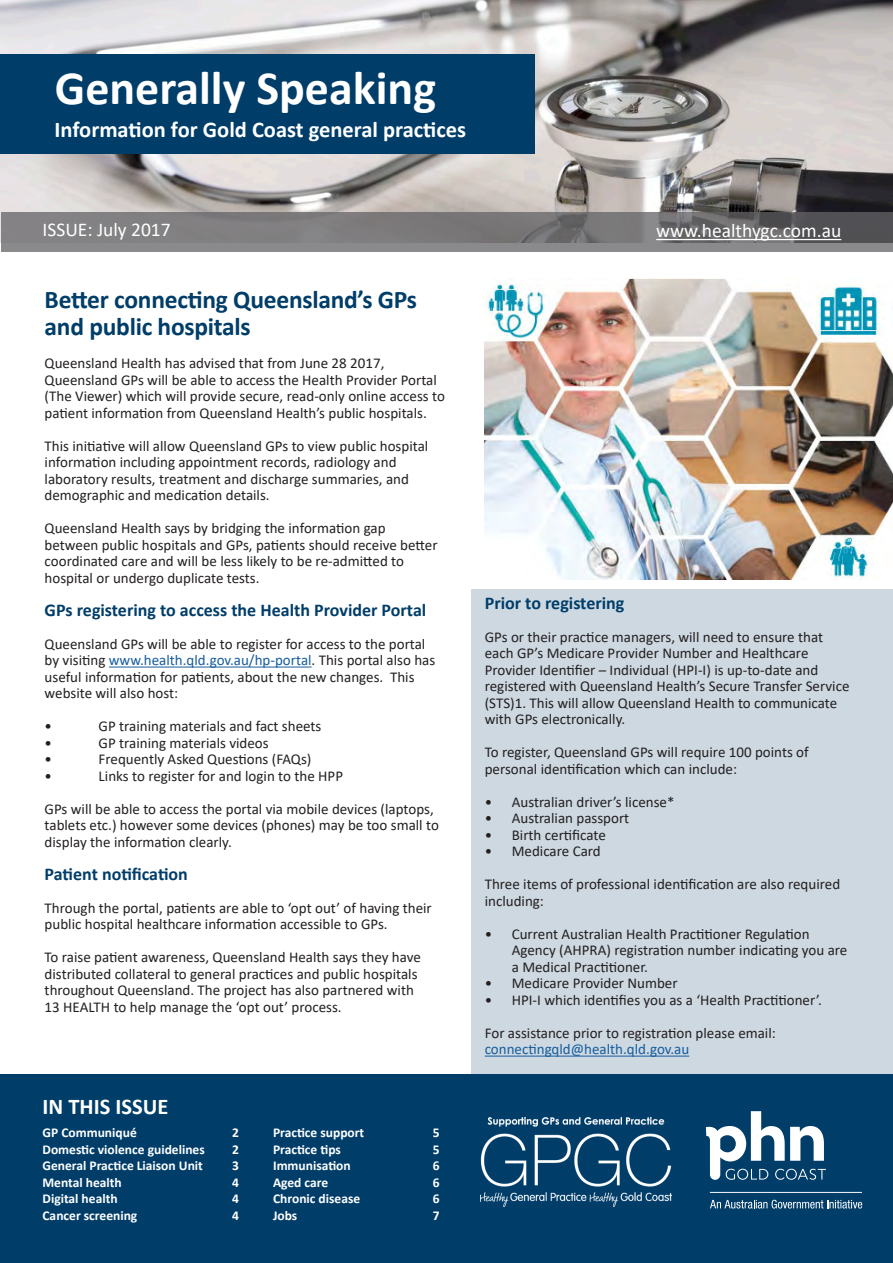
<style>
.page{position:relative;width:893px;height:1263px;background:#fff}
.page>*{position:absolute;margin:0;border:0;box-sizing:border-box;transform-origin:0 0}
.t1{font:700 48px "Calibri";color:#fff}
.Job_Title{font:700 25.5px/27px "Calibri";letter-spacing:-.01em;color:#003d69}
.Sub-Title{font:700 22.5px "Calibri";color:#fff}
.Date___Web{font:19.5px "Calibri";color:#fff}
.Job_Title-2{font:700 18px "Calibri";color:#003d69}
.Job_Title-3{font:15px/16.5px "Calibri";color:#231f20}
.Job_Title-4{font:15px "Calibri";color:#175d9e}
.In_this_issue_font{font:700 13.5px "Calibri";color:#fff}
.s1{color:#175d9e}
</style>
<div class="page">
<div style="left:471px;top:589px;width:422px;height:674px;background:#cdd8e1"></div>
<div style="left:0;top:1075px;width:893px;height:188px;background:#003d69"></div>
<img style="left:1px;top:0;width:892px;height:242px">
<div style="left:0;top:54px;width:534px;height:100px;background:#003d69"></div>
<svg style="left:1px;top:212px;width:891px;height:40px;background:#7a797a"></svg>
<hr style="left:656px;top:239px;width:185px;height:1px;background:#fff">
<img style="left:480px;top:1117px;width:191px;height:89px">
<svg style="left:706px;top:1111px;width:120px;height:69px"></svg>
<svg style="left:710px;top:1200px;width:152px;height:8px"></svg>
<hr style="left:710px;top:1192px;width:152px;height:1px;background:#fff">
<hr style="left:109px;top:666px;width:203px;height:1px;background:#175d9e">
<img style="left:485px;top:279px;width:408px;height:300px">
<hr style="left:485px;top:1055px;width:204px;height:1px;background:#175d9e">
<p class="t1" style="left:55px;top:54px;width:383px">Generally Speaking</p>
<p class="Sub-Title" style="left:55px;top:113px;width:413px">Information for Gold Coast general practices</p>
<p class="Date___Web" style="left:43px;top:216px;width:130px">ISSUE: July 2017</p>
<p class="Date___Web" style="left:656px;top:217px;width:187px">www.healthygc.com.au</p>
<p class="Job_Title" style="left:45px;top:286px;width:374px">Better connecting Queensland’s GPs and public hospitals</p>
<p class="Job_Title-3" style="left:45px;top:355px;width:402px">Queensland Health has advised that from June 28 2017, Queensland GPs will be able to access the Health Provider Portal (The Viewer) which will provide secure, read-only online access to patient information from Queensland Health’s public hospitals.</p>
<p class="Job_Title-3" style="left:45px;top:437px;width:385px">This initiative will allow Queensland GPs to view public hospital information including appointment records, radiology and laboratory results, treatment and discharge summaries, and demographic and medication details.</p>
<p class="Job_Title-3" style="left:45px;top:520px;width:394px">Queensland Health says by bridging the information gap between public hospitals and GPs, patients should receive better coordinated care and will be less likely to be re-admitted to hospital or undergo duplicate tests.</p>
<p class="Job_Title-2" style="left:45px;top:597px;width:383px">GPs registering to access the Health Provider Portal</p>
<p class="Job_Title-3" style="left:45px;top:635px;width:392px">Queensland GPs will be able to register for access to the portal by visiting <span class="s1">www.health.qld.gov.au/hp-portal</span>. This portal also has useful information for patients, about the new changes. This website will also host:</p>
<p class="Job_Title-3" style="left:45px;top:718px;width:9px">•</p>
<p class="Job_Title-3" style="left:99px;top:718px;width:224px">GP training materials and fact sheets</p>
<p class="Job_Title-3" style="left:45px;top:734px;width:9px">•</p>
<p class="Job_Title-3" style="left:99px;top:734px;width:172px">GP training materials videos</p>
<p class="Job_Title-3" style="left:45px;top:751px;width:9px">•</p>
<p class="Job_Title-3" style="left:99px;top:751px;width:214px">Frequently Asked Questions (FAQs)</p>
<p class="Job_Title-3" style="left:45px;top:767px;width:9px">•</p>
<p class="Job_Title-3" style="left:99px;top:767px;width:246px">Links to register for and login to the HPP</p>
<p class="Job_Title-3" style="left:45px;top:800px;width:396px">GPs will be able to access the portal via mobile devices (laptops, tablets etc.) however some devices (phones) may be too small to display the information clearly.</p>
<p class="Job_Title-2" style="left:45px;top:861px;width:145px">Patient notification</p>
<p class="Job_Title-3" style="left:45px;top:899px;width:389px">Through the portal, patients are able to ‘opt out’ of having their public hospital healthcare information accessible to GPs.</p>
<p class="Job_Title-3" style="left:45px;top:949px;width:378px">To raise patient awareness, Queensland Health says they have distributed collateral to general practices and public hospitals throughout Queensland. The project has also partnered with</p>
<p class="Job_Title-3" style="left:45px;top:998px;width:298px">13 HEALTH to help manage the ‘opt out’ process.</p>
<p class="Sub-Title" style="left:43px;top:1091px;width:127px">IN THIS ISSUE</p>
<p class="In_this_issue_font" style="left:43px;top:1123px;width:96px">GP Communiqué</p>
<p class="In_this_issue_font" style="left:232px;top:1123px;width:8px">2</p>
<p class="In_this_issue_font" style="left:43px;top:1139px;width:164px">Domestic violence guidelines</p>
<p class="In_this_issue_font" style="left:232px;top:1139px;width:8px">2</p>
<p class="In_this_issue_font" style="left:43px;top:1156px;width:162px">General Practice Liaison Unit</p>
<p class="In_this_issue_font" style="left:232px;top:1156px;width:8px">3</p>
<p class="In_this_issue_font" style="left:43px;top:1172px;width:81px">Mental health</p>
<p class="In_this_issue_font" style="left:232px;top:1172px;width:8px">4</p>
<p class="In_this_issue_font" style="left:43px;top:1189px;width:77px">Digital health</p>
<p class="In_this_issue_font" style="left:232px;top:1189px;width:8px">4</p>
<p class="In_this_issue_font" style="left:43px;top:1205px;width:96px">Cancer screening</p>
<p class="In_this_issue_font" style="left:232px;top:1205px;width:8px">4</p>
<p class="In_this_issue_font" style="left:273px;top:1123px;width:93px">Practice support</p>
<p class="In_this_issue_font" style="left:433px;top:1123px;width:8px">5</p>
<p class="In_this_issue_font" style="left:273px;top:1139px;width:69px">Practice tips</p>
<p class="In_this_issue_font" style="left:433px;top:1139px;width:8px">5</p>
<p class="In_this_issue_font" style="left:273px;top:1156px;width:79px">Immunisation</p>
<p class="In_this_issue_font" style="left:433px;top:1156px;width:8px">6</p>
<p class="In_this_issue_font" style="left:273px;top:1172px;width:57px">Aged care</p>
<p class="In_this_issue_font" style="left:433px;top:1172px;width:8px">6</p>
<p class="In_this_issue_font" style="left:273px;top:1189px;width:89px">Chronic disease</p>
<p class="In_this_issue_font" style="left:433px;top:1189px;width:8px">6</p>
<p class="In_this_issue_font" style="left:273px;top:1205px;width:26px">Jobs</p>
<p class="In_this_issue_font" style="left:433px;top:1205px;width:8px">7</p>
<p class="Job_Title-2" style="left:485px;top:590px;width:141px">Prior to registering</p>
<p class="Job_Title-3" style="left:485px;top:628px;width:366px">GPs or their practice managers, will need to ensure that each GP’s Medicare Provider Number and Healthcare Provider Identifier – Individual (HPI-I) is up-to-date and registered with Queensland Health’s Secure Transfer Service (STS)1. This will allow Queensland Health to communicate with GPs electronically.</p>
<p class="Job_Title-3" style="left:485px;top:744px;width:325px">To register, Queensland GPs will require 100 points of personal identification which can include:</p>
<p class="Job_Title-3" style="left:485px;top:793px;width:191px">• Australian driver’s license*</p>
<p class="Job_Title-3" style="left:485px;top:810px;width:146px">• Australian passport</p>
<p class="Job_Title-3" style="left:485px;top:826px;width:123px">• Birth certificate</p>
<p class="Job_Title-3" style="left:485px;top:843px;width:117px">• Medicare Card</p>
<p class="Job_Title-3" style="left:485px;top:876px;width:357px">Three items of professional identification are also required including:</p>
<p class="Job_Title-3" style="left:512px;top:925px;width:337px;text-indent:-27px">• Current Australian Health Practitioner Regulation<br>Agency (AHPRA) registration number indicating you are a Medical Practitioner.</p>
<p class="Job_Title-3" style="left:485px;top:975px;width:194px">• Medicare Provider Number</p>
<p class="Job_Title-3" style="left:485px;top:991px;width:339px">• HPI-I which identifies you as a ‘Health Practitioner’.</p>
<p class="Job_Title-3" style="left:485px;top:1024px;width:293px">For assistance prior to registration please email:</p>
<p class="Job_Title-4" style="left:485px;top:1039px;width:206px">connectingqld@health.qld.gov.au</p>
</div>
